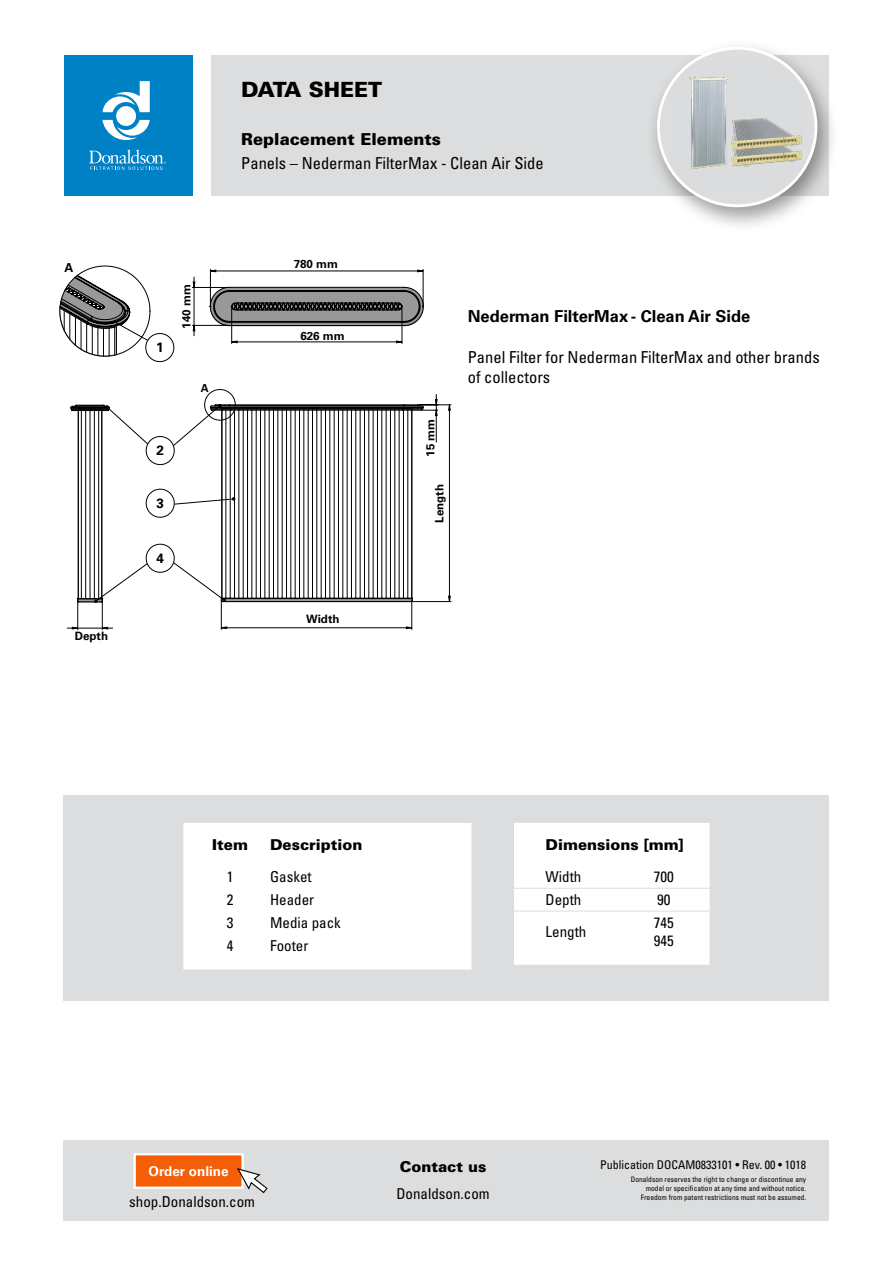
<style>
.page{position:relative;width:893px;height:1263px;background:#fff}
.page>*{position:absolute;margin:0;border:0;box-sizing:border-box;transform-origin:0 0}
.t1{font:900 21px "Univers LT Pro 75";color:#000}
.t2{font:condensed 16.5px/19.8px "Univers LT Pro";color:#000}
.t3{font:700 16.5px "Univers LT Pro 65";color:#000}
.t4{font:900 16.5px "Univers LT Pro 75";color:#000}
.t5{font:condensed 15px/18px "Univers LT Pro";color:#000}
.t6{font:900 15px "Univers LT Pro 75";color:#000}
.t7{font:700 13.5px "Univers LT Pro 65";color:#fff}
.t8{font:700 13.5px "Univers LT Pro 65";color:#000}
.t9{font:700 12.45px "Univers LT Pro 65";color:#000}
.t10{font:condensed 12px "Univers LT Pro";color:#000}
.t11{font:700 11.55px "Univers LT Pro 65";color:#000}
.t12{font:700 11.1px "Univers LT Pro 65";color:#000}
.t13{font:condensed 7.5px/9px "Univers LT Pro";color:#000;text-align:right}
</style>
<div class="page">
<div style="left:211px;top:55px;width:618px;height:141px;background:#dcddde"></div>
<div style="left:64px;top:55px;width:128px;height:141px;background:#0081c6"></div>
<svg style="left:89px;top:149px;width:77px;height:21px"></svg>
<svg style="left:102px;top:81px;width:48px;height:59px"></svg>
<div style="left:64px;top:795px;width:765px;height:205px;background:#dcddde"></div>
<div style="left:183px;top:823px;width:288px;height:146px;background:#fff"></div>
<div style="left:514px;top:823px;width:196px;height:142px;background:#fff"></div>
<hr style="left:514px;top:888px;width:107px;height:1px;background:#dcddde">
<hr style="left:621px;top:888px;width:89px;height:1px;background:#dcddde">
<hr style="left:514px;top:911px;width:107px;height:1px;background:#dcddde">
<hr style="left:621px;top:911px;width:89px;height:1px;background:#dcddde">
<div style="left:64px;top:1140px;width:765px;height:80px;background:#dcddde"></div>
<div style="left:135px;top:1154px;width:108px;height:34px;background:#f45e06"></div>
<div style="left:134px;top:1153px;width:110px;height:36px;border:2px solid #fff"></div>
<svg style="left:237px;top:1168px;width:31px;height:25px"></svg>
<div style="left:645px;top:39px;width:194px;height:194px;background:#000;opacity:.4"></div>
<div style="left:658px;top:48px;width:158px;height:158px;background:#dcddde;border-radius:50%"></div>
<img style="left:670px;top:60px;width:134px;height:134px">
<div style="left:657px;top:47px;width:160px;height:160px;border:3px solid #fff;border-radius:50%"></div>
<img style="left:201px;top:278px;width:222px;height:57px">
<hr style="left:102px;top:600px;width:1px;height:30px;background:#000">
<hr style="left:77px;top:600px;width:1px;height:30px;background:#000">
<hr style="left:232px;top:342px;width:170px;height:1px;background:#000">
<hr style="left:402px;top:308px;width:1px;height:35px;background:#000">
<hr style="left:231px;top:308px;width:1px;height:35px;background:#000">
<hr style="left:210px;top:271px;width:213px;height:1px;background:#000">
<hr style="left:423px;top:269px;width:1px;height:36px;background:#000">
<hr style="left:210px;top:269px;width:1px;height:36px;background:#000">
<hr style="left:192px;top:325px;width:36px;height:1px;background:#000">
<hr style="left:192px;top:287px;width:36px;height:1px;background:#000">
<svg style="left:193px;top:277px;width:2px;height:59px"></svg>
<svg style="left:209px;top:287px;width:215px;height:39px;background:#6d6d6d"></svg>
<svg style="left:67px;top:389px;width:384px;height:240px"></svg>
<svg style="left:59px;top:265px;width:115px;height:97px"></svg>
<h3 class="t9" style="left:64px;top:260px;width:10px">A</h3>
<h3 class="t11" style="left:75px;top:629px;width:35px">Depth</h3>
<h1 class="t1" style="left:241px;top:76px;width:143px">DATA SHEET</h1>
<h2 class="t4" style="left:241px;top:129px;width:201px">Replacement Elements</h2>
<h2 class="t2" style="left:241px;top:153px;width:304px">Panels – Nederman FilterMax - Clean Air Side</h2>
<h3 class="t8" style="left:156px;top:339px;width:9px">1</h3>
<h3 class="t11" style="left:180px;top:328px;width:46px;rotate:-90deg">140 mm</h3>
<h3 class="t12" style="left:201px;top:381px;width:9px">A</h3>
<h3 class="t8" style="left:156px;top:442px;width:9px">2</h3>
<h3 class="t8" style="left:156px;top:495px;width:9px">3</h3>
<h3 class="t8" style="left:156px;top:550px;width:9px">4</h3>
<h3 class="t11" style="left:294px;top:257px;width:46px">780 mm</h3>
<h3 class="t11" style="left:300px;top:329px;width:46px">626 mm</h3>
<h3 class="t11" style="left:306px;top:612px;width:35px">Width</h3>
<h3 class="t11" style="left:424px;top:457px;width:39px;rotate:-90deg">15 mm</h3>
<h3 class="t11" style="left:432px;top:522px;width:40px;rotate:-90deg">Length</h3>
<h2 class="t3" style="left:468px;top:307px;width:284px">Nederman FilterMax - Clean Air Side</h2>
<h2 class="t2" style="left:468px;top:347px;width:353px">Panel Filter for Nederman FilterMax and other brands of collectors</h2>
<h3 class="t6" style="left:212px;top:835px;width:37px">Item</h3>
<h3 class="t6" style="left:270px;top:835px;width:94px">Description</h3>
<h3 class="t5" style="left:227px;top:868px;width:8px">1</h3>
<h3 class="t5" style="left:270px;top:868px;width:43px">Gasket</h3>
<h3 class="t5" style="left:227px;top:890px;width:8px">2</h3>
<h3 class="t5" style="left:270px;top:890px;width:46px">Header</h3>
<h3 class="t5" style="left:227px;top:913px;width:8px">3</h3>
<h3 class="t5" style="left:270px;top:913px;width:72px">Media pack</h3>
<h3 class="t5" style="left:227px;top:936px;width:8px">4</h3>
<h3 class="t5" style="left:270px;top:936px;width:40px">Footer</h3>
<h3 class="t6" style="left:545px;top:835px;width:140px">Dimensions [mm]</h3>
<h3 class="t5" style="left:545px;top:868px;width:37px">Width</h3>
<h3 class="t5" style="left:654px;top:868px;width:21px">700</h3>
<h3 class="t5" style="left:545px;top:890px;width:37px">Depth</h3>
<h3 class="t5" style="left:657px;top:890px;width:15px">90</h3>
<h3 class="t5" style="left:545px;top:922px;width:42px">Length</h3>
<h3 class="t5" style="left:654px;top:913px;width:21px">745<br>945</h3>
<h3 class="t7" style="left:149px;top:1163px;width:82px">Order online</h3>
<h3 class="t5" style="left:129px;top:1192px;width:127px">shop.Donaldson.com</h3>
<h3 class="t6" style="left:400px;top:1157px;width:88px">Contact us</h3>
<h3 class="t5" style="left:396px;top:1184px;width:95px">Donaldson.com</h3>
<h3 class="t10" style="left:600px;top:1157px;width:208px">Publication DOCAM0833101 • Rev. 00 • 1018</h3>
<p class="t13" style="left:631px;top:1175px;width:177px">Donaldson reserves the right to change or discontinue any model or specification at any time and without notice.<br>Freedom from patent restrictions must not be assumed.</p>
</div>
